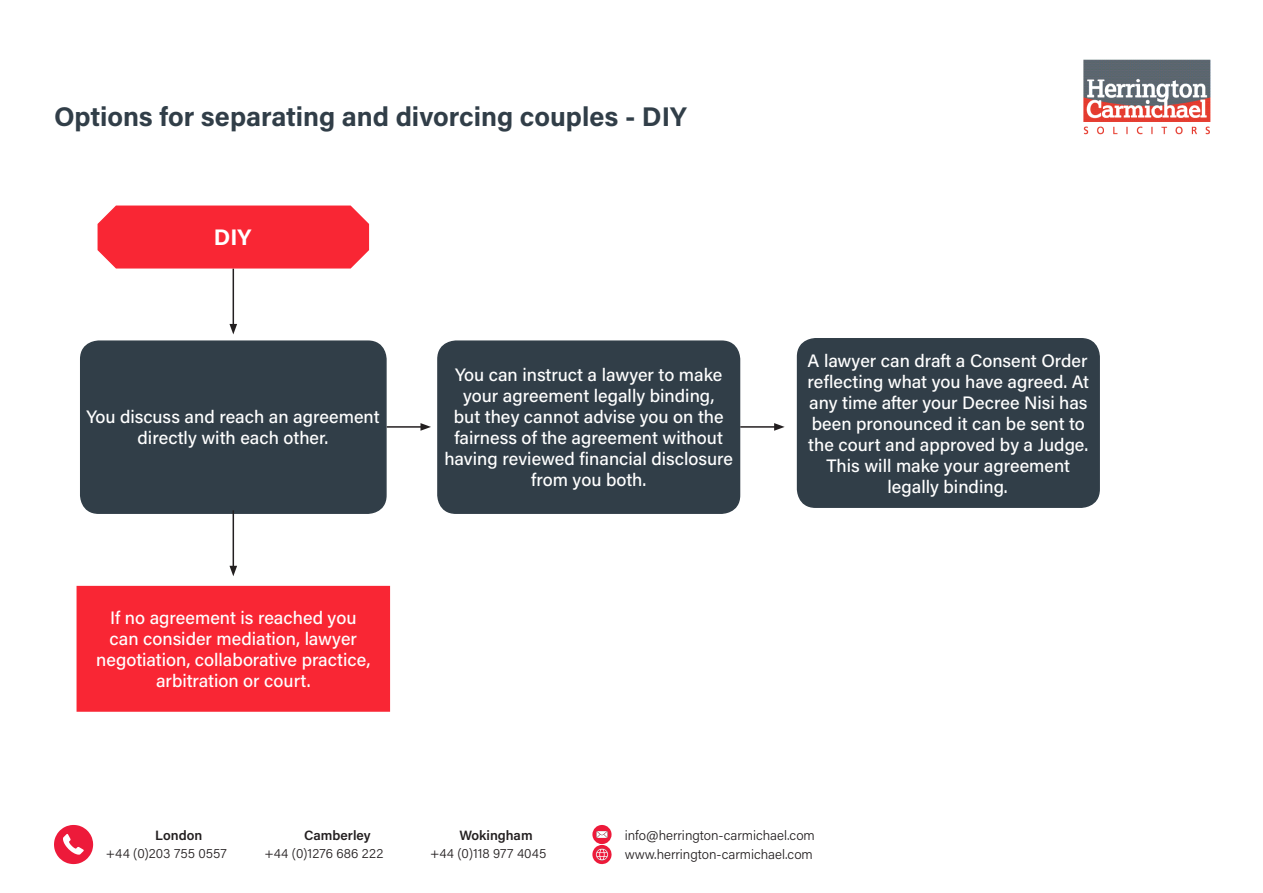
<style>
.page{position:relative;width:1263px;height:893px;background:#fff}
.page>*{position:absolute;margin:0;border:0;box-sizing:border-box;transform-origin:0 0}
.t1{font:700 27px "Acumin Pro";color:#313e48}
.t2{font:700 22.5px "Acumin Pro";color:#fff}
.t3{font:500 18px/21px "Acumin Pro";color:#fff;text-align:center}
.Hyperlink_-_Bodytext{font:300 13.5px "Acumin Pro";color:#231f20}
.Bodytext{font:300 13.5px "Acumin Pro";letter-spacing:.005em;color:#231f20}
.Bodytext-2{font:600 13.5px "Acumin Pro";color:#231f20}
</style>
<div class="page">
<svg style="left:54px;top:825px;width:39px;height:39px"></svg>
<div style="left:592px;top:825px;width:20px;height:19px;background:#ed1a3a;border-radius:50%"></div>
<svg style="left:596px;top:831px;width:11px;height:7px"></svg>
<svg style="left:592px;top:845px;width:20px;height:19px"></svg>
<img style="left:1083px;top:59px;width:128px;height:76px">
<hr style="left:233px;top:269px;width:1px;height:57px;background:#231f20">
<svg style="left:229px;top:324px;width:8px;height:10px"></svg>
<hr style="left:387px;top:426px;width:36px;height:2px;background:#231f20">
<svg style="left:420px;top:423px;width:11px;height:8px"></svg>
<svg style="left:97px;top:205px;width:273px;height:64px"></svg>
<div style="left:81px;top:341px;width:305px;height:172px;background:#313e48;border-radius:18px"></div>
<div style="left:80px;top:340px;width:307px;height:174px;border:2px solid #313e48;border-radius:18px"></div>
<div style="left:438px;top:341px;width:301px;height:172px;background:#313e48;border-radius:18px"></div>
<div style="left:437px;top:340px;width:303px;height:174px;border:2px solid #313e48;border-radius:18px"></div>
<div style="left:797px;top:339px;width:302px;height:168px;background:#313e48;border-radius:18px"></div>
<div style="left:797px;top:338px;width:303px;height:170px;border:2px solid #313e48;border-radius:18px"></div>
<div style="left:77px;top:587px;width:312px;height:124px;background:#f92634"></div>
<div style="left:77px;top:586px;width:313px;height:126px;border:2px solid #f92634"></div>
<hr style="left:740px;top:426px;width:36px;height:2px;background:#231f20">
<svg style="left:774px;top:423px;width:11px;height:8px"></svg>
<hr style="left:233px;top:510px;width:1px;height:58px;background:#231f20">
<svg style="left:229px;top:566px;width:8px;height:10px"></svg>
<p class="t1" style="left:54px;top:98px;width:634px">Options for separating and divorcing couples - DIY</p>
<p class="t2" style="left:214px;top:222px;width:39px">DIY</p>
<p class="t3" style="left:86px;top:406px;width:295px">You discuss and reach an agreement directly with each other.</p>
<p class="t3" style="left:96px;top:606px;width:276px">If no agreement is reached you can consider mediation, lawyer negotiation, collaborative practice, arbitration or court.</p>
<p class="t3" style="left:444px;top:364px;width:290px">You can instruct a lawyer to make your agreement legally binding,<br>but they cannot advise you on the fairness of the agreement without having reviewed financial disclosure from you both.</p>
<p class="t3" style="left:807px;top:349px;width:283px">A lawyer can draft a Consent Order reflecting what you have agreed. At any time after your Decree Nisi has been pronounced it can be sent to the court and approved by a Judge.<br>This will make your agreement legally binding.</p>
<p class="Bodytext-2" style="left:155px;top:826px;width:49px">London</p>
<p class="Bodytext" style="left:106px;top:844px;width:122px">+44 (0)203 755 0557</p>
<p class="Bodytext-2" style="left:304px;top:826px;width:68px">Camberley</p>
<p class="Bodytext" style="left:264px;top:844px;width:120px">+44 (0)1276 686 222</p>
<p class="Bodytext-2" style="left:459px;top:826px;width:75px">Wokingham</p>
<p class="Bodytext" style="left:430px;top:844px;width:118px">+44 (0)118 977 4045</p>
<p class="Hyperlink_-_Bodytext" style="left:625px;top:826px;width:192px">info@herrington-carmichael.com</p>
<p class="Hyperlink_-_Bodytext" style="left:625px;top:845px;width:190px">www.herrington-carmichael.com</p>
</div>
